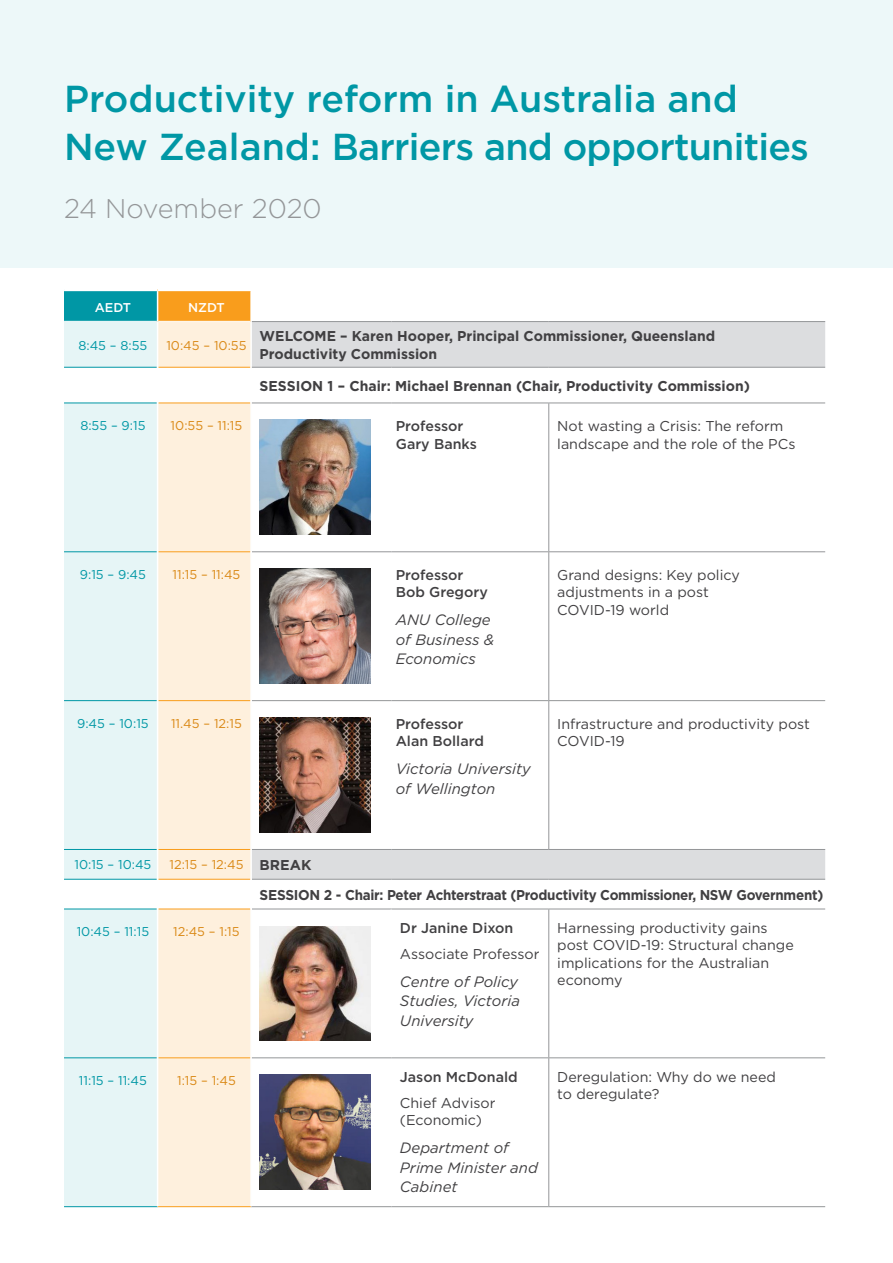
<style>
.page{position:relative;width:893px;height:1263px;background:#fff}
.page>*{position:absolute;margin:0;border:0;box-sizing:border-box;transform-origin:0 0}
.t1{font:500 37.5px/48px "Gotham";letter-spacing:-.01em;color:#0097a5}
.t2{font:300 27px "Gotham";color:#949698}
.speaker_title{font:italic 15px/19.5px "Gotham";color:#414042}
.Forum_body_copy{font:14.25px/17.2px "Gotham";color:#414042}
.Forum_body_copy-2{font:700 14.25px/17.2px "Gotham";color:#414042}
.forum_name{font:500 14.25px/17.2px "Gotham";color:#414042}
.Forum_body_copy-3{font:700 14.25px "Gotham";letter-spacing:-.02em;color:#414042;scale:.96 1}
.Forum_body_copy-4{font:12.75px "Gotham";color:#da8916}
.Forum_body_copy-5{font:12.75px "Gotham";color:#0097a5}
.Forum_body_copy-6{font:500 12.75px "Gotham";color:#fff}
</style>
<div class="page">
<div style="left:0;top:0;width:893px;height:268px;background:#edf8f9"></div>
<div style="left:64px;top:289px;width:94px;height:33px;background:#0097a5"></div>
<div style="left:158px;top:289px;width:93px;height:33px;background:#f99d1c"></div>
<svg style="left:64px;top:322px;width:93px;height:884px;fill:#e6f5f6"></svg>
<svg style="left:158px;top:322px;width:92px;height:884px;fill:#fef0dd"></svg>
<svg style="left:252px;top:322px;width:573px;height:557px"></svg>
<hr style="left:548px;top:403px;width:1px;height:148px;background:#949698">
<hr style="left:252px;top:551px;width:139px;height:1px;background:#949698">
<hr style="left:391px;top:551px;width:158px;height:1px;background:#949698">
<hr style="left:549px;top:551px;width:276px;height:1px;background:#949698">
<hr style="left:548px;top:552px;width:1px;height:148px;background:#949698">
<hr style="left:252px;top:700px;width:139px;height:1px;background:#949698">
<hr style="left:391px;top:700px;width:158px;height:1px;background:#949698">
<hr style="left:549px;top:700px;width:276px;height:1px;background:#949698">
<hr style="left:548px;top:701px;width:1px;height:148px;background:#949698">
<hr style="left:252px;top:849px;width:139px;height:1px;background:#949698">
<hr style="left:391px;top:849px;width:158px;height:1px;background:#949698">
<hr style="left:549px;top:849px;width:276px;height:1px;background:#949698">
<hr style="left:252px;top:879px;width:139px;height:1px;background:#949698">
<hr style="left:391px;top:879px;width:158px;height:1px;background:#949698">
<hr style="left:549px;top:879px;width:276px;height:1px;background:#949698">
<hr style="left:252px;top:909px;width:139px;height:1px;background:#949698">
<hr style="left:548px;top:909px;width:1px;height:148px;background:#949698">
<hr style="left:548px;top:1058px;width:1px;height:148px;background:#949698">
<hr style="left:251px;top:1206px;width:140px;height:1px;background:#949698">
<hr style="left:391px;top:1206px;width:158px;height:1px;background:#949698">
<hr style="left:549px;top:1206px;width:276px;height:1px;background:#949698">
<hr style="left:64px;top:321px;width:93px;height:1px;background:#e6f5f6">
<hr style="left:158px;top:321px;width:92px;height:1px;background:#fef5e8">
<hr style="left:64px;top:367px;width:93px;height:1px;background:#0097a5">
<hr style="left:64px;top:403px;width:93px;height:1px;background:#0097a5">
<hr style="left:64px;top:551px;width:93px;height:1px;background:#0097a5">
<hr style="left:64px;top:700px;width:93px;height:1px;background:#0097a5">
<hr style="left:64px;top:849px;width:93px;height:1px;background:#0097a5">
<hr style="left:64px;top:879px;width:93px;height:1px;background:#0097a5">
<hr style="left:64px;top:909px;width:93px;height:1px;background:#0097a5">
<hr style="left:64px;top:1057px;width:93px;height:1px;background:#0097a5">
<hr style="left:64px;top:1206px;width:94px;height:1px;background:#0097a5">
<hr style="left:158px;top:367px;width:92px;height:1px;background:#f99d1c">
<hr style="left:158px;top:403px;width:92px;height:1px;background:#f99d1c">
<hr style="left:158px;top:551px;width:92px;height:1px;background:#f99d1c">
<hr style="left:158px;top:700px;width:92px;height:1px;background:#f99d1c">
<hr style="left:158px;top:849px;width:92px;height:1px;background:#f99d1c">
<hr style="left:158px;top:879px;width:92px;height:1px;background:#f99d1c">
<hr style="left:158px;top:909px;width:92px;height:1px;background:#f99d1c">
<hr style="left:158px;top:1057px;width:92px;height:1px;background:#f99d1c">
<hr style="left:158px;top:1206px;width:93px;height:1px;background:#f99d1c">
<hr style="left:157px;top:291px;width:1px;height:31px;background:#fff">
<hr style="left:64px;top:287px;width:94px;height:4px;background:#fff">
<hr style="left:158px;top:287px;width:93px;height:4px;background:#fff">
<hr style="left:250px;top:291px;width:2px;height:31px;background:#fff">
<hr style="left:252px;top:321px;width:139px;height:1px;background:#949698">
<hr style="left:391px;top:321px;width:158px;height:1px;background:#949698">
<hr style="left:549px;top:321px;width:276px;height:1px;background:#949698">
<hr style="left:252px;top:367px;width:139px;height:1px;background:#949698">
<hr style="left:391px;top:367px;width:158px;height:1px;background:#949698">
<hr style="left:549px;top:367px;width:276px;height:1px;background:#949698">
<hr style="left:252px;top:403px;width:139px;height:1px;background:#949698">
<hr style="left:391px;top:403px;width:158px;height:1px;background:#949698">
<hr style="left:549px;top:403px;width:276px;height:1px;background:#949698">
<hr style="left:391px;top:909px;width:158px;height:1px;background:#949698">
<hr style="left:549px;top:909px;width:276px;height:1px;background:#949698">
<hr style="left:252px;top:1057px;width:139px;height:1px;background:#949698">
<hr style="left:391px;top:1057px;width:158px;height:1px;background:#949698">
<hr style="left:549px;top:1057px;width:276px;height:1px;background:#949698">
<img style="left:260px;top:420px;width:110px;height:115px">
<img style="left:260px;top:569px;width:110px;height:115px">
<img style="left:260px;top:718px;width:110px;height:114px">
<img style="left:260px;top:926px;width:110px;height:115px">
<img style="left:260px;top:1075px;width:110px;height:115px">
<p class="t1" style="left:64px;top:74px;width:746px">Productivity reform in Australia and<br>New Zealand: Barriers and opportunities</p>
<p class="t2" style="left:64px;top:192px;width:259px">24 November 2020</p>
<p class="Forum_body_copy-6" style="left:95px;top:299px;width:38px">AEDT</p>
<p class="Forum_body_copy-6" style="left:188px;top:299px;width:38px">NZDT</p>
<p class="Forum_body_copy-5" style="left:78px;top:337px;width:70px">8:45 – 8:55</p>
<p class="Forum_body_copy-4" style="left:166px;top:337px;width:82px">10:45 – 10:55</p>
<p class="Forum_body_copy-2" style="left:260px;top:328px;width:457px">WELCOME – Karen Hooper, Principal Commissioner, Queensland<br>Productivity Commission</p>
<p class="Forum_body_copy-2" style="left:260px;top:377px;width:492px">SESSION 1 – Chair: Michael Brennan (Chair, Productivity Commission)</p>
<p class="Forum_body_copy-5" style="left:80px;top:417px;width:67px">8:55 – 9:15</p>
<p class="Forum_body_copy-4" style="left:171px;top:417px;width:73px">10:55 – 11:15</p>
<p class="forum_name" style="left:396px;top:417px;width:83px">Professor<br>Gary Banks</p>
<p class="Forum_body_copy" style="left:557px;top:417px;width:240px">Not wasting a Crisis: The reform landscape and the role of the PCs</p>
<p class="Forum_body_copy-5" style="left:80px;top:566px;width:68px">9:15 – 9:45</p>
<p class="Forum_body_copy-4" style="left:173px;top:566px;width:69px">11:15 – 11:45</p>
<p class="forum_name" style="left:396px;top:566px;width:94px">Professor<br>Bob Gregory</p>
<p class="speaker_title" style="left:396px;top:610px;width:100px">ANU College of Business &amp;<br>Economics</p>
<p class="Forum_body_copy-5" style="left:77px;top:715px;width:73px">9:45 – 10:15</p>
<p class="Forum_body_copy-4" style="left:171px;top:715px;width:72px">11.45 – 12:15</p>
<p class="forum_name" style="left:396px;top:715px;width:90px">Professor<br>Alan Bollard</p>
<p class="speaker_title" style="left:396px;top:759px;width:137px">Victoria University of Wellington</p>
<p class="Forum_body_copy" style="left:557px;top:566px;width:184px">Grand designs: Key policy adjustments in a post<br>COVID-19 world</p>
<p class="Forum_body_copy" style="left:557px;top:715px;width:254px">Infrastructure and productivity post<br>COVID-19</p>
<p class="Forum_body_copy-5" style="left:74px;top:857px;width:78px">10:15 – 10:45</p>
<p class="Forum_body_copy-4" style="left:169px;top:857px;width:76px">12:15 – 12:45</p>
<p class="Forum_body_copy-2" style="left:260px;top:856px;width:53px">BREAK</p>
<p class="Forum_body_copy-3" style="left:260px;top:885px;width:589px">SESSION 2 - Chair: Peter Achterstraat (Productivity Commissioner, NSW Government)</p>
<p class="Forum_body_copy-5" style="left:77px;top:923px;width:74px">10:45 – 11:15</p>
<p class="Forum_body_copy-4" style="left:173px;top:923px;width:68px">12:45 – 1:15</p>
<p class="forum_name" style="left:400px;top:919px;width:115px">Dr Janine Dixon</p>
<p class="Forum_body_copy" style="left:400px;top:945px;width:141px">Associate Professor</p>
<p class="speaker_title" style="left:400px;top:971px;width:122px">Centre of Policy<br>Studies, Victoria<br>University</p>
<p class="Forum_body_copy" style="left:557px;top:919px;width:238px">Harnessing productivity gains post COVID-19: Structural change implications for the Australian economy</p>
<p class="Forum_body_copy-5" style="left:79px;top:1072px;width:69px">11:15 – 11:45</p>
<p class="Forum_body_copy-4" style="left:177px;top:1072px;width:60px">1:15 – 1:45</p>
<p class="forum_name" style="left:400px;top:1068px;width:119px">Jason McDonald</p>
<p class="Forum_body_copy" style="left:400px;top:1094px;width:97px">Chief Advisor (Economic)</p>
<p class="speaker_title" style="left:400px;top:1138px;width:139px">Department of<br>Prime Minister and<br>Cabinet</p>
<p class="Forum_body_copy" style="left:557px;top:1068px;width:220px">Deregulation: Why do we need to deregulate?</p>
</div>
